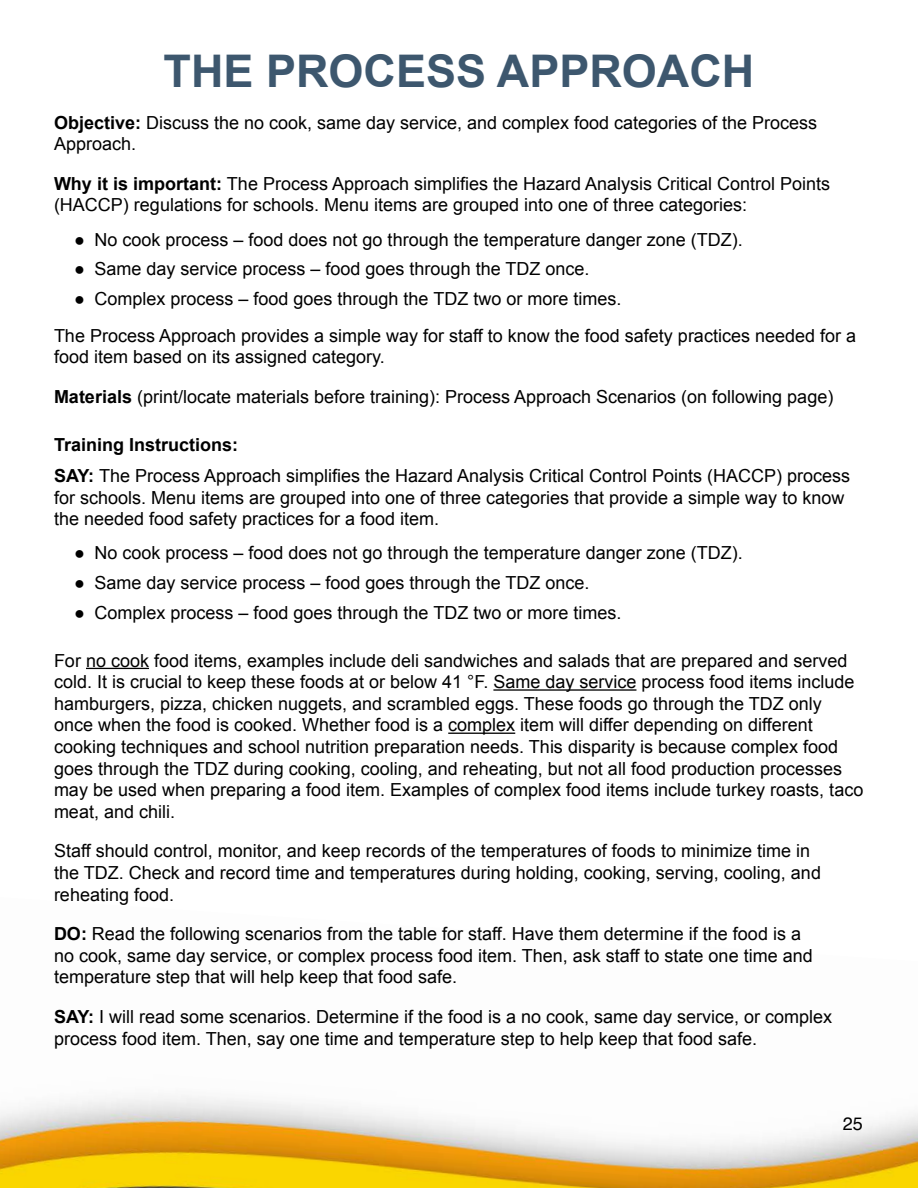
<style>
.page{position:relative;width:918px;height:1188px;background:#fff}
.page>*{position:absolute;margin:0;border:0;box-sizing:border-box;transform-origin:0 0}
.TOC_MAIN_Heading{font:700 45px "Arial";color:#3d576e}
.Normal{font:18px/21.6px "Arial";color:#000}
.Normal-2{font:700 18px "Arial";color:#000}
.t1{font:18px "Helvetica";color:#000}
.s1{font-weight:700}
</style>
<div class="page">
<img style="left:0;top:1096px;width:918px;height:92px">
<hr style="left:86px;top:668px;width:63px;height:1px;background:#000">
<hr style="left:493px;top:689px;width:143px;height:2px;background:#000">
<hr style="left:448px;top:733px;width:67px;height:1px;background:#000">
<p class="TOC_MAIN_Heading" style="left:164px;top:41px;width:592px">THE PROCESS APPROACH</p>
<p class="Normal" style="left:54px;top:112px;width:765px"><span class="s1">Objective:</span> Discuss the no cook, same day service, and complex food categories of the Process<br>Approach.</p>
<p class="Normal" style="left:54px;top:173px;width:778px"><span class="s1">Why it is important:</span> The Process Approach simplifies the Hazard Analysis Critical Control Points (HACCP) regulations for schools. Menu items are grouped into one of three categories:</p>
<p class="Normal" style="left:74px;top:229px;width:670px">● No cook process – food does not go through the temperature danger zone (TDZ).</p>
<p class="Normal" style="left:74px;top:258px;width:517px">● Same day service process – food goes through the TDZ once.</p>
<p class="Normal" style="left:74px;top:288px;width:549px">● Complex process – food goes through the TDZ two or more times.</p>
<p class="Normal" style="left:54px;top:325px;width:804px">The Process Approach provides a simple way for staff to know the food safety practices needed for a food item based on its assigned category.</p>
<p class="Normal" style="left:54px;top:386px;width:781px"><span class="s1">Materials</span> (print/locate materials before training): Process Approach Scenarios (on following page)</p>
<p class="Normal-2" style="left:54px;top:433px;width:186px">Training Instructions:</p>
<p class="Normal" style="left:54px;top:465px;width:798px"><span class="s1">SAY:</span> The Process Approach simplifies the Hazard Analysis Critical Control Points (HACCP) process for schools. Menu items are grouped into one of three categories that provide a simple way to know the needed food safety practices for a food item.</p>
<p class="Normal" style="left:74px;top:542px;width:670px">● No cook process – food does not go through the temperature danger zone (TDZ).</p>
<p class="Normal" style="left:74px;top:572px;width:517px">● Same day service process – food goes through the TDZ once.</p>
<p class="Normal" style="left:74px;top:602px;width:549px">● Complex process – food goes through the TDZ two or more times.</p>
<p class="Normal" style="left:54px;top:650px;width:811px">For no cook food items, examples include deli sandwiches and salads that are prepared and served cold. It is crucial to keep these foods at or below 41 °F. Same day service process food items include hamburgers, pizza, chicken nuggets, and scrambled eggs. These foods go through the TDZ only once when the food is cooked. Whether food is a complex item will differ depending on different cooking techniques and school nutrition preparation needs. This disparity is because complex food goes through the TDZ during cooking, cooling, and reheating, but not all food production processes may be used when preparing a food item. Examples of complex food items include turkey roasts, taco meat, and chili.</p>
<p class="Normal" style="left:54px;top:840px;width:769px">Staff should control, monitor, and keep records of the temperatures of foods to minimize time in the TDZ. Check and record time and temperatures during holding, cooking, serving, cooling, and reheating food.</p>
<p class="Normal" style="left:54px;top:923px;width:760px"><span class="s1">DO:</span> Read the following scenarios from the table for staff. Have them determine if the food is a no cook, same day service, or complex process food item. Then, ask staff to state one time and temperature step that will help keep that food safe.</p>
<p class="Normal" style="left:54px;top:1006px;width:780px"><span class="s1">SAY:</span> I will read some scenarios. Determine if the food is a no cook, same day service, or complex process food item. Then, say one time and temperature step to help keep that food safe.</p>
<p class="t1" style="left:843px;top:1109px;width:22px">25</p>
</div>
